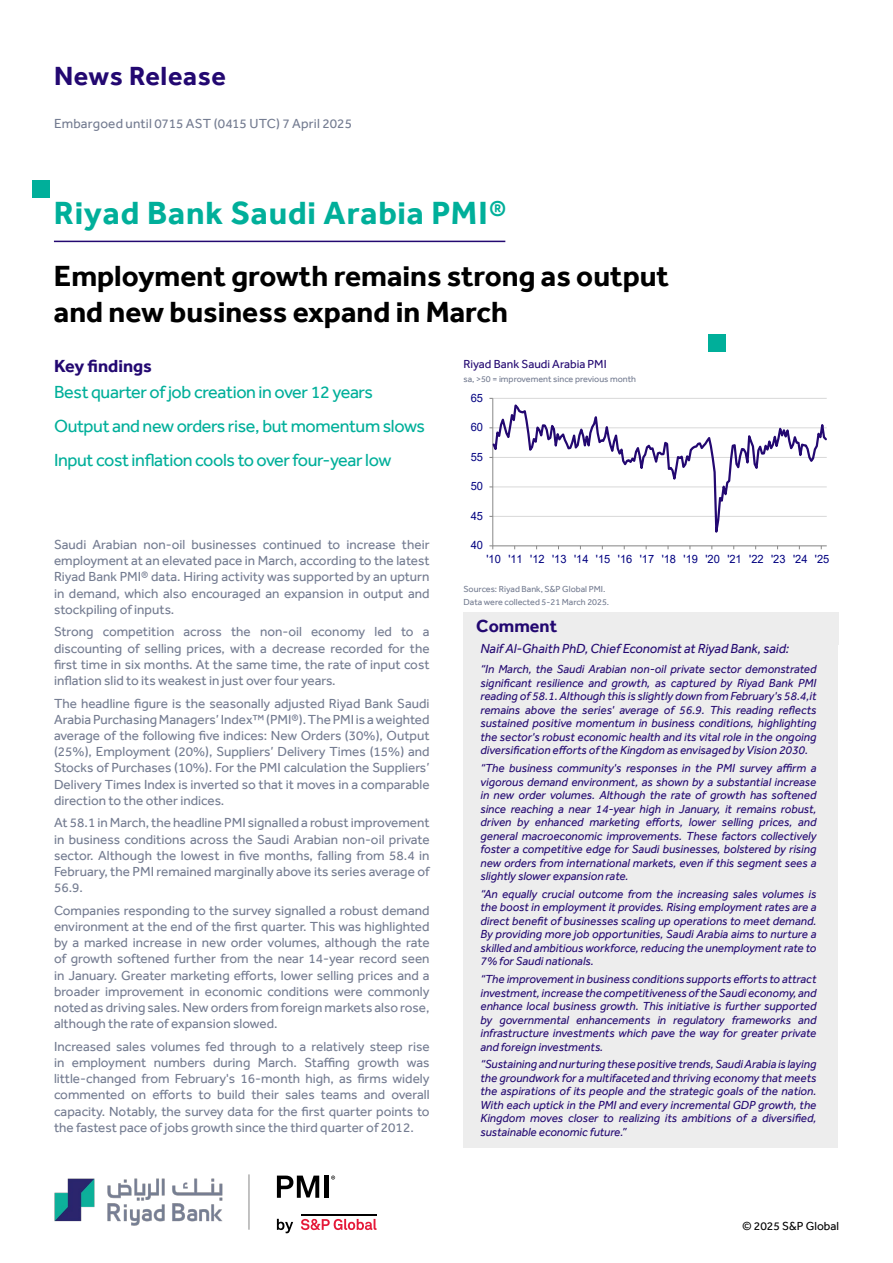
<style>
.page{position:relative;width:893px;height:1263px;background:#fff}
.page>*{position:absolute;margin:0;border:0;box-sizing:border-box;transform-origin:0 0}
.t1{font:700 33px "Effra";letter-spacing:.025em;color:#00af9a}
.Headline_rev{font:700 30px/36px "Effra";color:#000}
.Section_header{font:700 27px "Effra";letter-spacing:.025em;color:#230871}
.Key_findings{font:18px "Effra";letter-spacing:-.02em;color:#00af9a}
.Subheader{font:700 18px "Effra";color:#230871}
.Body_copy_2{font:13.5px/16.2px "Effra";color:#747c91;text-align:justify}
.Comment{font:italic 13.5px "Effra";color:#230871}
.Embargo_Date{font:13.5px "Effra";letter-spacing:.015em;color:#747c91}
.Comment-2{font:italic 12px/13.5px "Effra";color:#230871;text-align:justify}
.Chart_title{font:12px "Effra";color:#230871}
.t2{font:12px "Effra";color:#000}
.t3{font:11.4px "Arial";color:#000080}
.Axis_title{font:9px "Effra";color:#747c91}
.Source{font:9px "Effra";color:#747c91}
.Boiler{font:9px "Effra";color:#747c91}
</style>
<div class="page">
<hr style="left:249px;top:1174px;width:1px;height:56px;background:#878787">
<img style="left:54px;top:1178px;width:169px;height:48px">
<svg style="left:277px;top:1219px;width:16px;height:14px"></svg>
<svg style="left:301px;top:1218px;width:76px;height:12px"></svg>
<hr style="left:301px;top:1214px;width:76px;height:2px;background:#000">
<svg style="left:277px;top:1175px;width:42px;height:23px"></svg>
<div style="left:324px;top:1175px;width:5px;height:23px;background:#000"></div>
<svg style="left:331px;top:1175px;width:4px;height:4px"></svg>
<hr style="left:493px;top:398px;width:334px;height:1px;background:#d9d9d9">
<hr style="left:492px;top:398px;width:1px;height:148px;background:#868686">
<svg style="left:493px;top:400px;width:334px;height:147px"></svg>
<div style="left:463px;top:612px;width:376px;height:32px;background:#ededed"></div>
<div style="left:463px;top:644px;width:375px;height:504px;background:#ededed"></div>
<hr style="left:54px;top:241px;width:451px;height:1px;background:#230871">
<div style="left:33px;top:180px;width:17px;height:17px;background:#00af9a"></div>
<div style="left:708px;top:335px;width:17px;height:17px;background:#00af9a"></div>
<p class="Section_header" style="left:54px;top:60px;width:173px">News Release</p>
<p class="Embargo_Date" style="left:54px;top:115px;width:299px">Embargoed until 0715 AST (0415 UTC) 7 April 2025</p>
<p class="t1" style="left:54px;top:193px;width:454px">Riyad Bank Saudi Arabia PMI®</p>
<p class="Headline_rev" style="left:54px;top:258px;width:617px">Employment growth remains strong as output and new business expand in March</p>
<p class="Subheader" style="left:54px;top:355px;width:99px">Key findings</p>
<p class="Key_findings" style="left:54px;top:381px;width:320px">Best quarter of job creation in over 12 years</p>
<p class="Key_findings" style="left:54px;top:415px;width:373px">Output and new orders rise, but momentum slows</p>
<p class="Key_findings" style="left:54px;top:450px;width:339px">Input cost inflation cools to over four-year low</p>
<p class="Body_copy_2" style="left:54px;top:536px;width:377px">Saudi Arabian non-oil businesses continued to increase their employment at an elevated pace in March, according to the latest Riyad Bank PMI® data. Hiring activity was supported by an upturn in demand, which also encouraged an expansion in output and stockpiling of inputs.</p>
<p class="Body_copy_2" style="left:54px;top:624px;width:377px">Strong competition across the non-oil economy led to a discounting of selling prices, with a decrease recorded for the first time in six months. At the same time, the rate of input cost inflation slid to its weakest in just over four years.</p>
<p class="Body_copy_2" style="left:54px;top:695px;width:377px">The headline figure is the seasonally adjusted Riyad Bank Saudi Arabia Purchasing Managers’ Index™ (PMI®). The PMI is a weighted average of the following five indices: New Orders (30%), Output (25%), Employment (20%), Suppliers’ Delivery Times (15%) and Stocks of Purchases (10%). For the PMI calculation the Suppliers’ Delivery Times Index is inverted so that it moves in a comparable direction to the other indices.</p>
<p class="Body_copy_2" style="left:54px;top:815px;width:377px">At 58.1 in March, the headline PMI signalled a robust improvement in business conditions across the Saudi Arabian non-oil private sector. Although the lowest in five months, falling from 58.4 in February, the PMI remained marginally above its series average of 56.9.</p>
<p class="Body_copy_2" style="left:54px;top:902px;width:377px">Companies responding to the survey signalled a robust demand environment at the end of the first quarter. This was highlighted by a marked increase in new order volumes, although the rate of growth softened further from the near 14-year record seen in January. Greater marketing efforts, lower selling prices and a broader improvement in economic conditions were commonly noted as driving sales. New orders from foreign markets also rose, although the rate of expansion slowed.</p>
<p class="Body_copy_2" style="left:54px;top:1038px;width:377px">Increased sales volumes fed through to a relatively steep rise in employment numbers during March. Staffing growth was little-changed from February's 16-month high, as firms widely commented on efforts to build their sales teams and overall capacity. Notably, the survey data for the first quarter points to the fastest pace of jobs growth since the third quarter of 2012.</p>
<p class="Chart_title" style="left:463px;top:357px;width:145px">Riyad Bank Saudi Arabia PMI</p>
<p class="Axis_title" style="left:463px;top:374px;width:174px">sa, &gt;50 = improvement since previous month</p>
<p class="t3" style="left:471px;top:390px;width:14px">65</p>
<p class="t3" style="left:471px;top:420px;width:14px">60</p>
<p class="t3" style="left:471px;top:449px;width:14px">55</p>
<p class="t3" style="left:471px;top:479px;width:14px">50</p>
<p class="t3" style="left:471px;top:508px;width:14px">45</p>
<p class="t3" style="left:471px;top:538px;width:14px">40</p>
<p class="t3" style="left:486px;top:551px;width:344px">'10 '11 '12 '13 '14 '15 '16 '17 '18 '19 '20 '21 '22 '23 '24 '25</p>
<p class="Source" style="left:463px;top:584px;width:143px">Sources: Riyad Bank, S&amp;P Global PMI.</p>
<p class="Boiler" style="left:463px;top:597px;width:147px">Data were collected 5-21 March 2025.</p>
<p class="Subheader" style="left:476px;top:615px;width:82px">Comment</p>
<p class="Comment" style="left:480px;top:641px;width:310px">Naif Al-Ghaith PhD, Chief Economist at Riyad Bank, said:</p>
<p class="Comment-2" style="left:480px;top:662px;width:337px">“In March, the Saudi Arabian non-oil private sector demonstrated significant resilience and growth, as captured by Riyad Bank PMI reading of 58.1. Although this is slightly down from February's 58.4,it remains above the series' average of 56.9. This reading reflects sustained positive momentum in business conditions, highlighting the sector's robust economic health and its vital role in the ongoing diversification efforts of the Kingdom as envisaged by Vision 2030.</p>
<p class="Comment-2" style="left:480px;top:761px;width:337px">“The business community's responses in the PMI survey affirm a vigorous demand environment, as shown by a substantial increase in new order volumes. Although the rate of growth has softened since reaching a near 14-year high in January, it remains robust, driven by enhanced marketing efforts, lower selling prices, and general macroeconomic improvements. These factors collectively foster a competitive edge for Saudi businesses, bolstered by rising new orders from international markets, even if this segment sees a slightly slower expansion rate.</p>
<p class="Comment-2" style="left:480px;top:887px;width:337px">“An equally crucial outcome from the increasing sales volumes is the boost in employment it provides. Rising employment rates are a direct benefit of businesses scaling up operations to meet demand.<br>By providing more job opportunities, Saudi Arabia aims to nurture a skilled and ambitious workforce, reducing the unemployment rate to 7% for Saudi nationals.</p>
<p class="Comment-2" style="left:480px;top:972px;width:337px">“The improvement in business conditions supports efforts to attract investment, increase the competitiveness of the Saudi economy, and enhance local business growth. This initiative is further supported by governmental enhancements in regulatory frameworks and infrastructure investments which pave the way for greater private and foreign investments.</p>
<p class="Comment-2" style="left:480px;top:1057px;width:337px">“Sustaining and nurturing these positive trends, Saudi Arabia is laying the groundwork for a multifaceted and thriving economy that meets the aspirations of its people and the strategic goals of the nation.<br>With each uptick in the PMI and every incremental GDP growth, the Kingdom moves closer to realizing its ambitions of a diversified, sustainable economic future.”</p>
<p class="t2" style="left:742px;top:1218px;width:98px">© 2025 S&amp;P Global</p>
</div>
